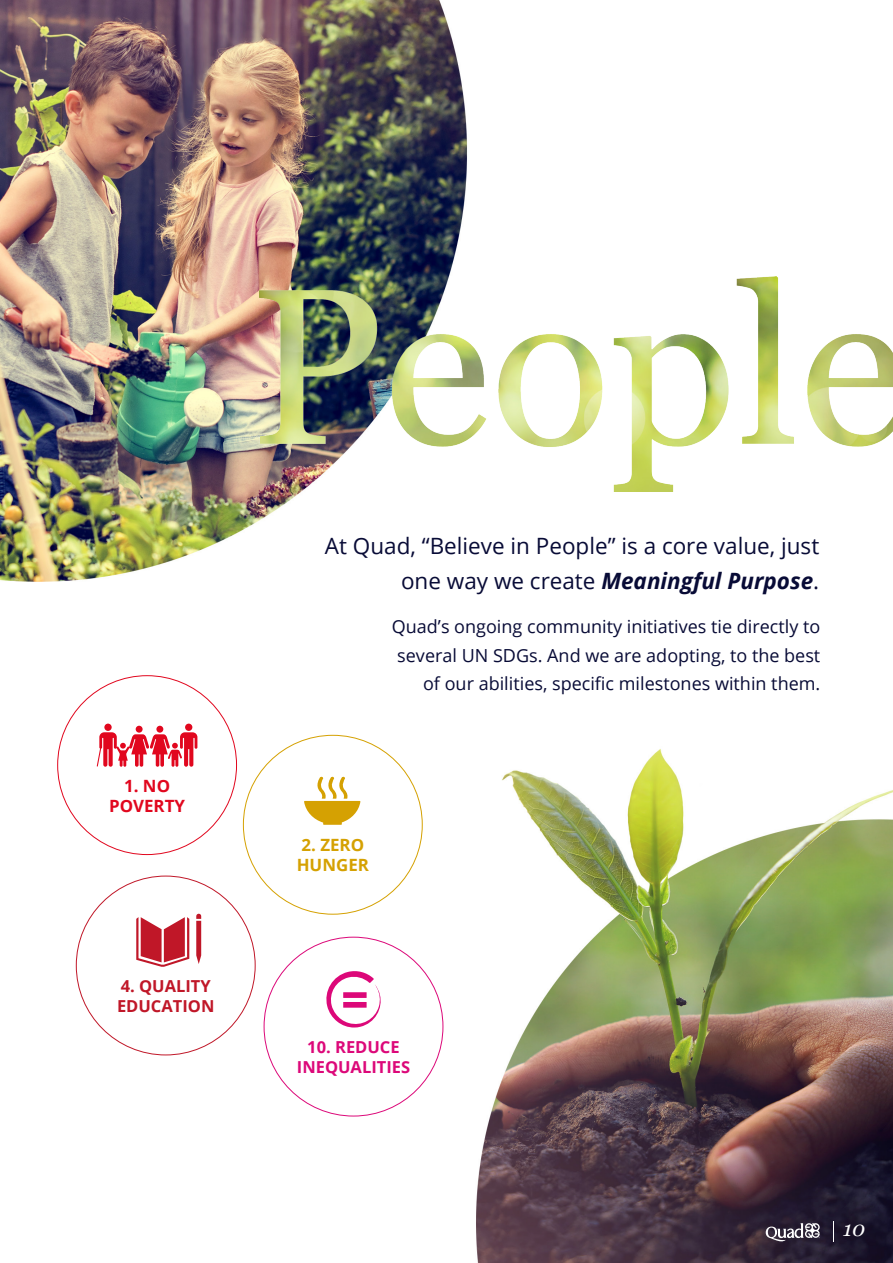
<style>
.page{position:relative;width:893px;height:1263px;background:#fff}
.page>*{position:absolute;margin:0;border:0;box-sizing:border-box;transform-origin:0 0}
.t1{font:22.5px/34.5px "Open Sans";color:#080b36;text-align:right}
.t2{font:italic 21px "Georgia";color:#fff}
.t3{font:18px/28.2px "Open Sans";color:#080b36;text-align:right}
.t4{font:700 16.95px/20.2px "Open Sans";color:#d5a102}
.t5{font:700 16.95px/20.2px "Open Sans";color:#e1071e;text-align:center}
.t6{font:700 16.5px/19.8px "Open Sans";color:#dc0879;text-align:center}
.t7{font:700 16.5px/19.8px "Open Sans";color:#c01728}
.s1{font-weight:700;font-style:italic}
</style>
<div class="page">
<img style="left:0;top:0;width:893px;height:1263px">
<img style="left:259px;top:276px;width:634px;height:215px">
<div style="left:185px;top:724px;width:7px;height:7px;background:#e1071e;border-radius:50%"></div>
<div style="left:156px;top:726px;width:7px;height:7px;background:#e1071e;border-radius:50%"></div>
<div style="left:136px;top:726px;width:7px;height:7px;background:#e1071e;border-radius:50%"></div>
<div style="left:104px;top:724px;width:8px;height:7px;background:#e1071e;border-radius:50%"></div>
<svg style="left:97px;top:732px;width:100px;height:35px"></svg>
<svg style="left:304px;top:776px;width:56px;height:49px"></svg>
<svg style="left:196px;top:914px;width:5px;height:50px"></svg>
<svg style="left:136px;top:917px;width:53px;height:50px"></svg>
<svg style="left:323px;top:970px;width:60px;height:57px"></svg>
<svg style="left:833px;top:1221px;width:1px;height:20px"></svg>
<svg style="left:766px;top:1223px;width:54px;height:18px"></svg>
<p class="t5" style="left:109px;top:775px;width:77px">1. NO<br>POVERTY</p>
<p class="t7" style="left:117px;top:976px;width:99px">4. QUALITY<br>EDUCATION</p>
<p class="t1" style="left:325px;top:528px;width:496px">At Quad, “Believe in People” is a core value, just one way we create <span class="s1">Meaningful Purpose</span>.</p>
<p class="t3" style="left:392px;top:612px;width:430px">Quad’s ongoing community initiatives tie directly to several UN SDGs. And we are adopting, to the best of our abilities, specific milestones within them.</p>
<p class="t4" style="left:297px;top:834px;width:74px">2. ZERO<br>HUNGER</p>
<p class="t6" style="left:297px;top:1037px;width:115px">10. REDUCE<br>INEQUALITIES</p>
<p class="t2" style="left:843px;top:1213px;width:23px">10</p>
</div>
